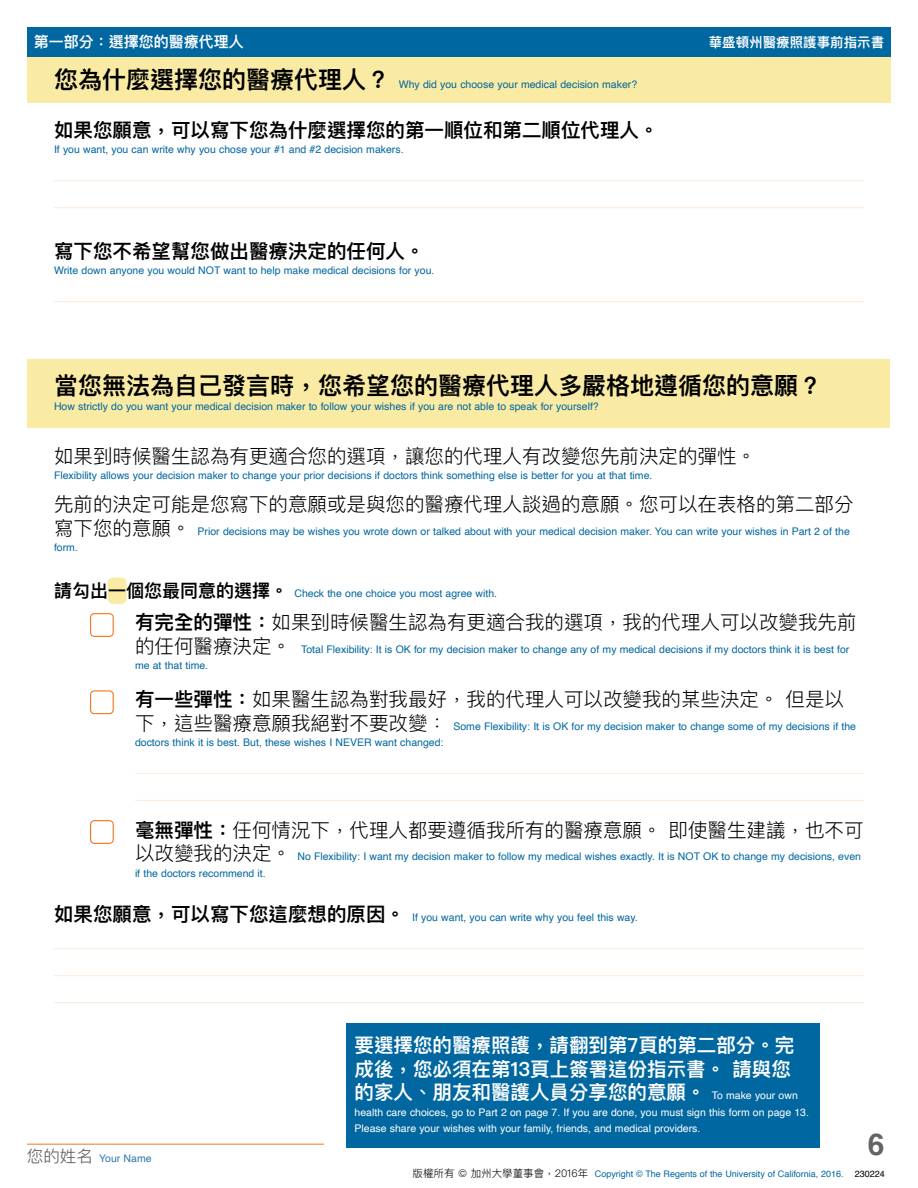
<style>
.page{position:relative;width:918px;height:1188px;background:#fff}
.page>*{position:absolute;margin:0;border:0;box-sizing:border-box;transform-origin:0 0}
.t1{font:700 30px "Helvetica";color:#636466}
.Instruction_1_-zh{font:600 24px "Ping Fang TC";color:#000}
.Paragraph_4_-zh{font:300 19.5px "Ping Fang TC";color:#000}
.Paragraph_1_-zh{font:300 19.5px "Ping Fang TC";color:#000}
.Instruction_2_White{font:600 19.5px/23.4px "Ping Fang TC";color:#fff}
.Title_4_-zh{font:600 19.5px "Ping Fang TC";color:#000}
.t2{font:600 15px "Ping Fang TC";color:#fff}
.t3{font:600 13.5px "Ping Fang TC";color:#fff}
.Paragraph_4_-zh-2{font:10.5px/16.5px "Helvetica";color:#0067a0}
.Paragraph_1_-zh-2{font:10.5px/16.5px "Helvetica";color:#0067a0}
.Title_4_-zh-2{font:10.5px "Helvetica";color:#0067a0}
.Instruction_2_White-2{font:10.5px/16.5px "Helvetica";color:#fff}
.Instruction_1_-zh-2{font:10.5px "Helvetica";color:#0067a0}
.Title_3_-zh{font:10.5px "Helvetica";color:#0067a0}
.t4{font:10.5px "Helvetica";color:#2d7aad}
.t5{font:9px "Helvetica";color:#0067a0}
.s1{font-family:"Ping Fang TC";font-weight:300;font-size:19.5px;color:#000}
.s2{font-family:"Ping Fang TC";font-weight:600;font-size:18px;color:#000}
.s3{font-weight:600}
.s4{font-family:"Ping Fang TC";font-weight:600;font-size:19.5px;color:#000}
.s5{font-family:"Ping Fang TC";font-weight:300;font-size:16.5px;color:#58595b}
.s6{font-family:"Helvetica";font-weight:400;font-size:10.5px}
.s7{font-family:"Ping Fang TC";font-weight:300;font-size:10.5px;color:#000}
.s8{color:#000}
</style>
<div class="page">
<div style="left:27px;top:27px;width:864px;height:42px;background:#0067a0"></div>
<hr style="left:27px;top:1144px;width:297px;height:1px;background:#f47521">
<div style="left:27px;top:57px;width:864px;height:45px;background:#faeba4"></div>
<div style="left:108px;top:578px;width:19px;height:26px;background:#faeba4;border-radius:5px"></div>
<hr style="left:135px;top:773px;width:729px;height:1px;background:#feebdb">
<hr style="left:135px;top:800px;width:729px;height:1px;background:#feebdb">
<hr style="left:54px;top:180px;width:810px;height:1px;background:#feebdb">
<hr style="left:54px;top:207px;width:810px;height:1px;background:#feebdb">
<hr style="left:54px;top:301px;width:810px;height:1px;background:#feebdb">
<div style="left:27px;top:359px;width:863px;height:68px;background:#faeba4"></div>
<hr style="left:54px;top:948px;width:810px;height:1px;background:#feebdb">
<hr style="left:54px;top:975px;width:810px;height:1px;background:#feebdb">
<hr style="left:54px;top:1002px;width:810px;height:1px;background:#feebdb">
<div style="left:90px;top:613px;width:24px;height:24px;border:1px solid #f47521;border-radius:4px"></div>
<div style="left:90px;top:690px;width:24px;height:24px;border:1px solid #f47521;border-radius:4px"></div>
<div style="left:90px;top:820px;width:24px;height:24px;border:1px solid #f47521;border-radius:4px"></div>
<div style="left:346px;top:1023px;width:474px;height:125px;background:#0067a0"></div>
<h3 class="t2" style="left:34px;top:33px;width:211px">第一部分：選擇您的醫療代理人</h3>
<p class="t3" style="left:709px;top:34px;width:177px">華盛頓州醫療照護事前指示書</p>
<p class="Instruction_1_-zh" style="left:54px;top:65px;width:337px">您為什麼選擇您的醫療代理人？</p>
<p class="Instruction_1_-zh-2" style="left:399px;top:77px;width:240px">Why did you choose your medical decision maker?</p>
<p class="Title_4_-zh" style="left:54px;top:118px;width:606px">如果您願意，可以寫下您為什麼選擇您的第一順位和第二順位代理人。</p>
<p class="Title_4_-zh-2" style="left:54px;top:142px;width:351px">If you want, you can write why you chose your #1 and #2 decision makers.</p>
<p class="Title_4_-zh" style="left:54px;top:239px;width:372px">寫下您不希望幫您做出醫療決定的任何人。</p>
<p class="Title_4_-zh-2" style="left:54px;top:262px;width:382px">Write down anyone you would NOT want to help make medical decisions for you.</p>
<p class="Instruction_1_-zh" style="left:54px;top:370px;width:769px">當您無法為自己發言時，您希望您的醫療代理人多嚴格地遵循您的意願？</p>
<p class="Instruction_1_-zh-2" style="left:54px;top:398px;width:546px">How strictly do you want your medical decision maker to follow your wishes if you are not able to speak for yourself?</p>
<p class="Paragraph_1_-zh" style="left:54px;top:444px;width:703px">如果到時候醫生認為有更適合您的選項，讓您的代理人有改變您先前決定的彈性。</p>
<p class="Paragraph_1_-zh-2" style="left:54px;top:467px;width:600px">Flexibility allows your decision maker to change your prior decisions if doctors think something else is better for you at that time.</p>
<p class="Paragraph_1_-zh" style="left:54px;top:492px;width:801px">先前的決定可能是您寫下的意願或是與您的醫療代理人談過的意願。您可以在表格的第二部分</p>
<p class="Paragraph_1_-zh-2" style="left:54px;top:523px;width:797px"><span class="s1">寫下您的意願。</span> Prior decisions may be wishes you wrote down or talked about with your medical decision maker. You can write your wishes in Part 2 of the form.</p>
<p class="Title_3_-zh" style="left:54px;top:585px;width:445px"><span class="s2">請勾出一個您最同意的選擇。</span> Check the one choice you most agree with.</p>
<p class="Paragraph_4_-zh" style="left:135px;top:610px;width:723px"><span class="s3">有完全的彈性：</span>如果到時候醫生認為有更適合我的選項，我的代理人可以改變我先前</p>
<p class="Paragraph_4_-zh-2" style="left:135px;top:641px;width:716px"><span class="s1">的任何醫療決定。</span> Total Flexibility: It is OK for my decision maker to change any of my medical decisions if my doctors think it is best for me at that time.</p>
<p class="Paragraph_4_-zh" style="left:135px;top:687px;width:711px"><span class="s3">有一些彈性：</span>如果醫生認為對我最好，我的代理人可以改變我的某些決定。 但是以</p>
<p class="Paragraph_4_-zh-2" style="left:135px;top:718px;width:723px"><span class="s1">下，這些醫療意願我絕對不要改變：</span> Some Flexibility: It is OK for my decision maker to change some of my decisions if the doctors think it is best. But, these wishes I NEVER want changed:</p>
<p class="Paragraph_4_-zh" style="left:135px;top:818px;width:730px"><span class="s3">毫無彈性：</span>任何情況下，代理人都要遵循我所有的醫療意願。 即使醫生建議，也不可</p>
<p class="Paragraph_4_-zh-2" style="left:135px;top:849px;width:728px"><span class="s1">以改變我的決定。</span> No Flexibility: I want my decision maker to follow my medical wishes exactly. It is NOT OK to change my decisions, even if the doctors recommend it.</p>
<p class="Title_4_-zh-2" style="left:54px;top:909px;width:585px"><span class="s4">如果您願意，可以寫下您這麼想的原因。</span> If you want, you can write why you feel this way.</p>
<p class="t4" style="left:27px;top:1150px;width:126px"><span class="s5">您的姓名</span> Your Name</p>
<p class="Instruction_2_White" style="left:355px;top:1033px;width:445px">要選擇您的醫療照護，請翻到第7頁的第二部分。完成後，您必須在第13頁上簽署這份指示書。 請與您的家人、朋友和醫護人員分享您的意願。 <span class="s6">To make your own</span></p>
<p class="Instruction_2_White-2" style="left:355px;top:1104px;width:456px">health care choices, go to Part 2 on page 7. If you are done, you must sign this form on page 13.<br>Please share your wishes with your family, friends, and medical providers.</p>
<h1 class="t1" style="left:868px;top:1126px;width:18px">6</h1>
<p class="t5" style="left:413px;top:1167px;width:474px"><span class="s7">版權所有 © 加州大學董事會，2016年</span> Copyright © The Regents of the University of California, 2016. <span class="s8">230224</span></p>
</div>
